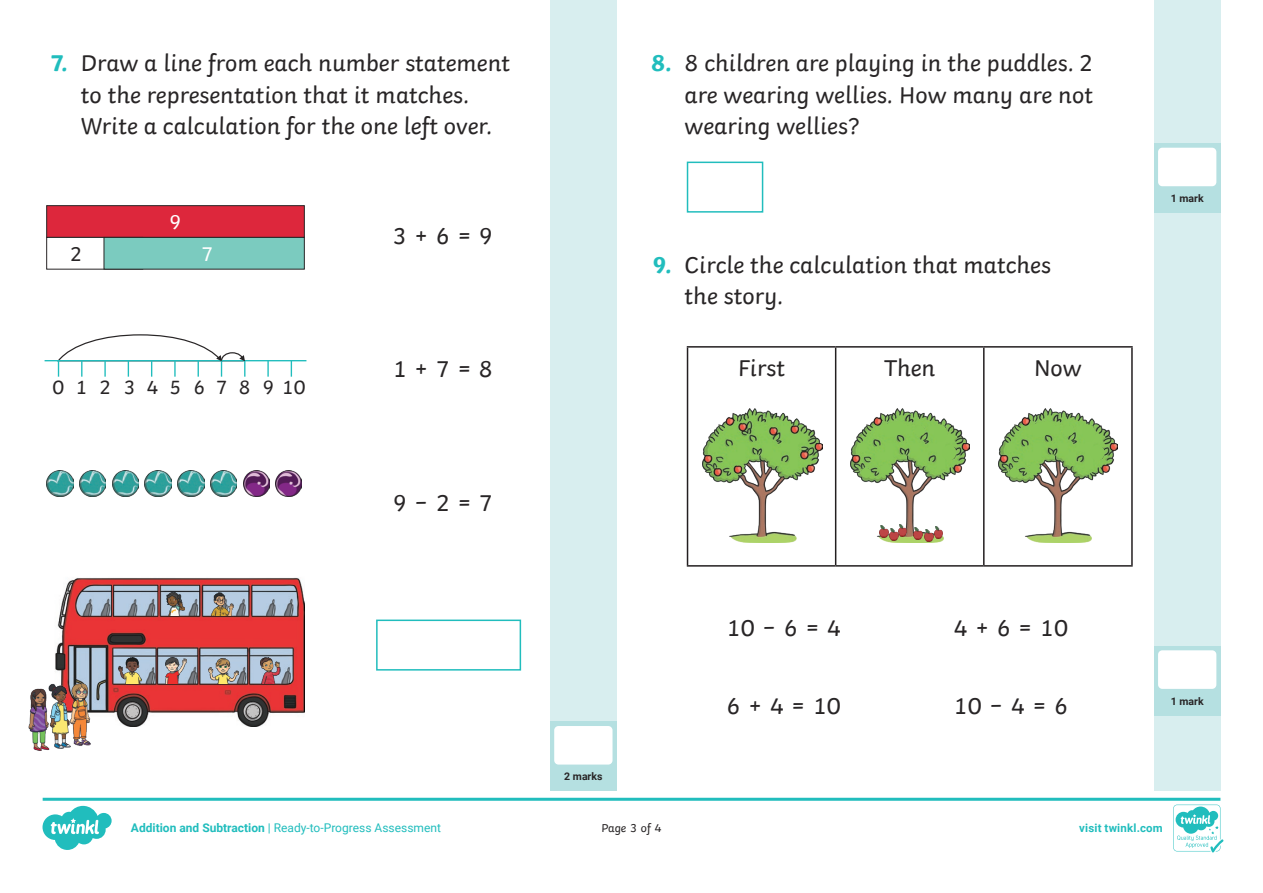
<style>
.page{position:relative;width:1263px;height:893px;background:#fff}
.page>*{position:absolute;margin:0;border:0;box-sizing:border-box;transform-origin:0 0}
.KS1_Body_Copy{font:24px/31.5px "Twinkl";color:#282526;text-align:justify}
.KS1_Body_Copy-2{font:20.85px "Twinkl";color:#fff}
.KS1_Body_Copy-3{font:20.85px "Twinkl";color:#282526}
.KS1_Body_Copy-4{font:20.1px "Twinkl";color:#282526}
.t1{font:12px "Roboto";color:#21bdbd}
.t2{font:12px "Twinkl";letter-spacing:-.005em;color:#282526}
.t3{font:700 11.4px "Roboto";letter-spacing:.02em;color:#21bdbd}
.Marking_Text{font:700 10.5px "Roboto";color:#282526}
.s1{font-weight:700;color:#21bdbd}
.s2{font-weight:700}
</style>
<div class="page">
<div style="left:550px;top:0;width:67px;height:791px;background:#d8eeef"></div>
<div style="left:1154px;top:0;width:66px;height:791px;background:#d8eeef"></div>
<div style="left:1154px;top:143px;width:66px;height:70px;background:#b5e0e1"></div>
<div style="left:1158px;top:148px;width:58px;height:38px;background:#fff;border-radius:4px"></div>
<div style="left:1154px;top:646px;width:66px;height:69px;background:#b5e0e1"></div>
<div style="left:1158px;top:650px;width:58px;height:39px;background:#fff;border-radius:4px"></div>
<div style="left:550px;top:722px;width:67px;height:69px;background:#b5e0e1"></div>
<div style="left:554px;top:726px;width:58px;height:39px;background:#fff;border-radius:4px"></div>
<div style="left:46px;top:205px;width:259px;height:33px;background:#dd273c;border:1px solid #282526"></div>
<div style="left:46px;top:237px;width:97px;height:33px;background:#fff;border:1px solid #282526"></div>
<div style="left:104px;top:237px;width:201px;height:33px;background:#7bcbbf;border:1px solid #282526"></div>
<hr style="left:45px;top:360px;width:261px;height:1px;background:#21bdbd">
<svg style="left:291px;top:361px;width:1px;height:16px"></svg>
<svg style="left:267px;top:361px;width:2px;height:16px"></svg>
<svg style="left:56px;top:334px;width:189px;height:43px"></svg>
<img style="left:55px;top:577px;width:250px;height:149px">
<img style="left:164px;top:593px;width:21px;height:23px">
<img style="left:209px;top:659px;width:29px;height:24px">
<img style="left:118px;top:657px;width:23px;height:26px">
<img style="left:210px;top:593px;width:24px;height:23px">
<img style="left:166px;top:658px;width:21px;height:25px">
<img style="left:261px;top:657px;width:19px;height:26px">
<img style="left:67px;top:669px;width:25px;height:77px">
<img style="left:51px;top:677px;width:23px;height:72px">
<img style="left:28px;top:684px;width:23px;height:67px">
<img style="left:47px;top:470px;width:26px;height:27px">
<img style="left:79px;top:470px;width:27px;height:27px">
<img style="left:112px;top:470px;width:27px;height:27px">
<img style="left:145px;top:470px;width:26px;height:27px">
<img style="left:178px;top:470px;width:26px;height:27px">
<img style="left:210px;top:470px;width:27px;height:27px">
<img style="left:243px;top:470px;width:27px;height:27px">
<img style="left:275px;top:470px;width:27px;height:27px">
<div style="left:376px;top:620px;width:145px;height:51px;border:2px solid #21bdbd"></div>
<div style="left:687px;top:162px;width:76px;height:51px;border:2px solid #21bdbd"></div>
<hr style="left:687px;top:346px;width:149px;height:2px;background:#231f20">
<hr style="left:687px;top:348px;width:1px;height:217px;background:#231f20">
<hr style="left:836px;top:346px;width:148px;height:2px;background:#231f20">
<hr style="left:835px;top:348px;width:1px;height:217px;background:#231f20">
<hr style="left:984px;top:346px;width:149px;height:2px;background:#231f20">
<hr style="left:983px;top:348px;width:1px;height:217px;background:#231f20">
<hr style="left:1131px;top:348px;width:2px;height:217px;background:#231f20">
<hr style="left:687px;top:565px;width:149px;height:2px;background:#231f20">
<hr style="left:836px;top:565px;width:148px;height:2px;background:#231f20">
<hr style="left:984px;top:565px;width:149px;height:2px;background:#231f20">
<img style="left:703px;top:409px;width:119px;height:133px">
<img style="left:850px;top:409px;width:119px;height:133px">
<div style="left:880px;top:464px;width:11px;height:11px;background:#87c657;border-radius:50%"></div>
<div style="left:861px;top:468px;width:10px;height:10px;background:#87c657;border-radius:50%"></div>
<div style="left:885px;top:422px;width:15px;height:15px;background:#87c657;border-radius:50%"></div>
<div style="left:890px;top:421px;width:16px;height:14px;background:#87c657;border-radius:50%"></div>
<div style="left:883px;top:423px;width:15px;height:14px;background:#87c657;border-radius:50%"></div>
<div style="left:914px;top:425px;width:11px;height:11px;background:#87c657;border-radius:50%"></div>
<div style="left:942px;top:445px;width:14px;height:16px;background:#87c657;border-radius:50%"></div>
<div style="left:934px;top:424px;width:13px;height:18px;background:#87c657;border-radius:50%"></div>
<img style="left:998px;top:409px;width:120px;height:133px">
<div style="left:1029px;top:464px;width:10px;height:11px;background:#87c657;border-radius:50%"></div>
<div style="left:1009px;top:468px;width:10px;height:10px;background:#87c657;border-radius:50%"></div>
<div style="left:1039px;top:421px;width:15px;height:14px;background:#87c657;border-radius:50%"></div>
<div style="left:1031px;top:423px;width:15px;height:14px;background:#87c657;border-radius:50%"></div>
<div style="left:1063px;top:425px;width:11px;height:11px;background:#87c657;border-radius:50%"></div>
<div style="left:1090px;top:445px;width:15px;height:16px;background:#87c657;border-radius:50%"></div>
<div style="left:1082px;top:424px;width:13px;height:18px;background:#87c657;border-radius:50%"></div>
<svg style="left:914px;top:526px;width:29px;height:15px"></svg>
<svg style="left:880px;top:524px;width:27px;height:16px"></svg>
<svg style="left:43px;top:798px;width:1180px;height:54px"></svg>
<p class="KS1_Body_Copy" style="left:51px;top:45px;width:460px;text-align:center"><span class="s1">7.</span> Draw a line from each number statement to the representation that it matches.<br>Write a calculation for the one left over.</p>
<p class="KS1_Body_Copy-2" style="left:169px;top:206px;width:14px">9</p>
<p class="KS1_Body_Copy-3" style="left:70px;top:238px;width:14px">2</p>
<p class="KS1_Body_Copy-2" style="left:201px;top:238px;width:14px">7</p>
<p class="KS1_Body_Copy-4" style="left:53px;top:371px;width:13px">0</p>
<p class="KS1_Body_Copy-4" style="left:75px;top:371px;width:13px">1</p>
<p class="KS1_Body_Copy-4" style="left:99px;top:371px;width:13px">2</p>
<p class="KS1_Body_Copy-4" style="left:124px;top:371px;width:13px">3</p>
<p class="KS1_Body_Copy-4" style="left:147px;top:371px;width:13px">4</p>
<p class="KS1_Body_Copy-4" style="left:169px;top:371px;width:13px">5</p>
<p class="KS1_Body_Copy-4" style="left:193px;top:371px;width:13px">6</p>
<p class="KS1_Body_Copy-4" style="left:216px;top:371px;width:13px">7</p>
<p class="KS1_Body_Copy-4" style="left:239px;top:371px;width:13px">8</p>
<p class="KS1_Body_Copy-4" style="left:263px;top:371px;width:45px">9 10</p>
<p class="KS1_Body_Copy" style="left:393px;top:218px;width:102px">3 + 6 = 9</p>
<p class="KS1_Body_Copy" style="left:393px;top:351px;width:102px">1 + 7 = 8</p>
<p class="KS1_Body_Copy" style="left:393px;top:485px;width:102px">9 − 2 = 7</p>
<p class="t1" style="left:131px;top:820px;width:311px"><span class="s2">Addition and Subtraction</span> | Ready-to-Progress Assessment</p>
<p class="KS1_Body_Copy" style="left:685px;top:45px;width:410px;text-indent:-34px"><span class="s1">8.</span> 8 children are playing in the puddles. 2 are wearing wellies. How many are not wearing wellies?</p>
<p class="KS1_Body_Copy" style="left:685px;top:247px;width:368px;text-indent:-32px"><span class="s1">9.</span> Circle the calculation that matches the story.</p>
<p class="KS1_Body_Copy" style="left:738px;top:350px;width:48px">First</p>
<p class="KS1_Body_Copy" style="left:884px;top:350px;width:53px">Then</p>
<p class="KS1_Body_Copy" style="left:1034px;top:350px;width:49px">Now</p>
<p class="Marking_Text" style="left:1171px;top:191px;width:34px">1 mark</p>
<p class="KS1_Body_Copy" style="left:726px;top:609px;width:116px">10 − 6 = 4</p>
<p class="KS1_Body_Copy" style="left:953px;top:609px;width:116px">4 + 6 = 10</p>
<p class="KS1_Body_Copy" style="left:726px;top:688px;width:116px">6 + 4 = 10</p>
<p class="KS1_Body_Copy" style="left:953px;top:688px;width:116px">10 − 4 = 6</p>
<p class="Marking_Text" style="left:1171px;top:693px;width:34px">1 mark</p>
<p class="Marking_Text" style="left:564px;top:769px;width:40px">2 marks</p>
<p class="t2" style="left:601px;top:819px;width:62px">Page 3 of 4</p>
<p class="t3" style="left:1079px;top:820px;width:85px">visit twinkl.com</p>
</div>
